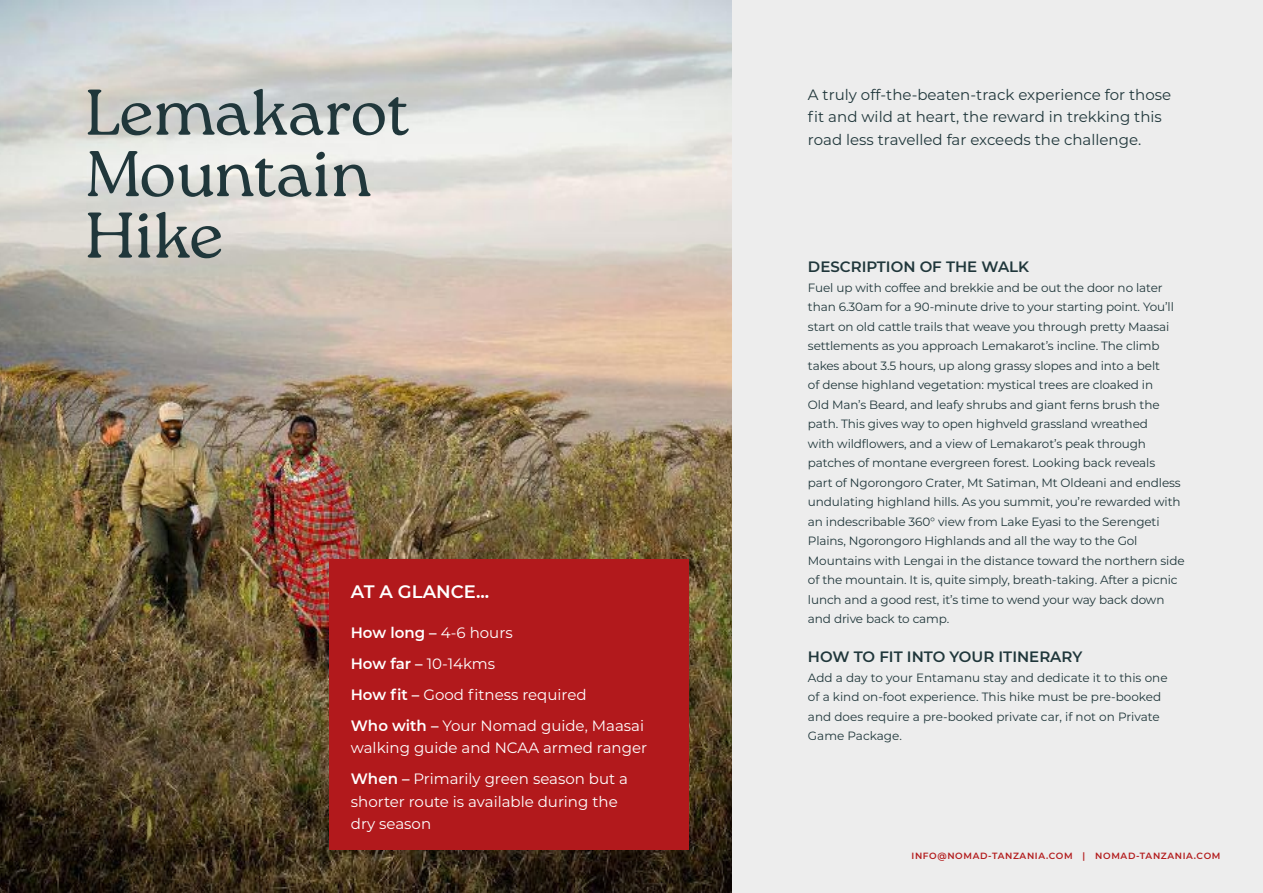
<style>
.page{position:relative;width:1263px;height:893px;background:#fff}
.page>*{position:absolute;margin:0;border:0;box-sizing:border-box;transform-origin:0 0}
.t1{font:300 64.5px/61.5px "Roca One";color:#20373b}
.t2{font:600 18px "Montserrat";color:#fff}
.t3{font:15px/31px "Montserrat";color:#fff}
.t4{font:15px/22.5px "Montserrat";color:#20373b}
.t5{font:600 15px "Montserrat";color:#20373b}
.t6{font:12px/19.5px "Montserrat";letter-spacing:-.01em;color:#20373b}
.t7{font:600 9px "Montserrat";letter-spacing:.07em;color:#b31c1d}
.s1{font-weight:600}
</style>
<div class="page">
<div style="left:0;top:0;width:1263px;height:893px;background:linear-gradient(to bottom,#ededed,#ededed)"></div>
<img style="left:0;top:0;width:731px;height:893px">
<div style="left:330px;top:559px;width:359px;height:291px;background:#b2191c"></div>
<h1 class="t1" style="left:85px;top:89px;width:326px">Lemakarot</h1>
<h1 class="t1" style="left:85px;top:150px;width:288px">Mountain<br>Hike</h1>
<h2 class="t2" style="left:351px;top:579px;width:140px">AT A GLANCE...</h2>
<p class="t3" style="left:351px;top:616px;width:295px"><span class="s1">How long –</span> 4-6 hours<br><span class="s1">How far –</span> 10-14kms<br><span class="s1">How fit –</span> Good fitness required<br><span class="s1">Who with –</span> Your Nomad guide, Maasai</p>
<p class="t3" style="left:351px;top:732px;width:298px">walking guide and NCAA armed ranger<br><span class="s1">When –</span> Primarily green season but a</p>
<p class="t3" style="left:351px;top:790px;width:268px;line-height:22.5px">shorter route is available during the dry season</p>
<p class="t4" style="left:808px;top:82px;width:365px">A truly off-the-beaten-track experience for those fit and wild at heart, the reward in trekking this</p>
<p class="t4" style="left:808px;top:127px;width:335px">road less travelled far exceeds the challenge.</p>
<p class="t5" style="left:808px;top:256px;width:223px">DESCRIPTION OF THE WALK</p>
<p class="t6" style="left:808px;top:277px;width:378px">Fuel up with coffee and brekkie and be out the door no later than 6.30am for a 90-minute drive to your starting point. You’ll start on old cattle trails that weave you through pretty Maasai settlements as you approach Lemakarot’s incline. The climb takes about 3.5 hours, up along grassy slopes and into a belt<br>of dense highland vegetation: mystical trees are cloaked in<br>Old Man’s Beard, and leafy shrubs and giant ferns brush the path. This gives way to open highveld grassland wreathed<br>with wildflowers, and a view of Lemakarot’s peak through patches of montane evergreen forest. Looking back reveals<br>part of Ngorongoro Crater, Mt Satiman, Mt Oldeani and endless undulating highland hills. As you summit, you’re rewarded with an indescribable 360° view from Lake Eyasi to the Serengeti Plains, Ngorongoro Highlands and all the way to the Gol Mountains with Lengai in the distance toward the northern side of the mountain. It is, quite simply, breath-taking. After a picnic lunch and a good rest, it’s time to wend your way back down and drive back to camp.</p>
<p class="t5" style="left:808px;top:646px;width:276px">HOW TO FIT INTO YOUR ITINERARY</p>
<p class="t6" style="left:808px;top:667px;width:361px">Add a day to your Entamanu stay and dedicate it to this one of a kind on-foot experience. This hike must be pre-booked and does require a pre-booked private car, if not on Private Game Package.</p>
<p class="t7" style="left:911px;top:850px;width:310px">INFO@NOMAD-TANZANIA.COM | NOMAD-TANZANIA.COM</p>
</div>
